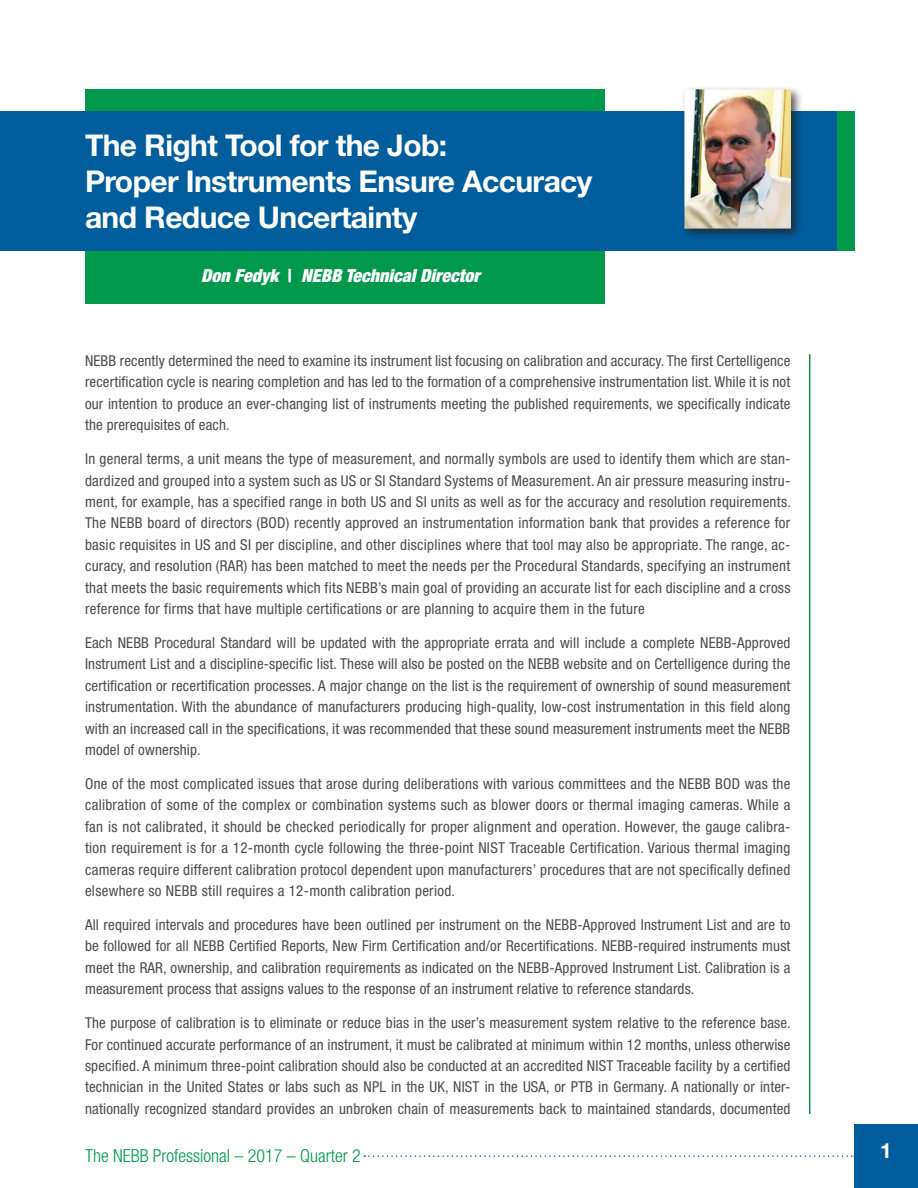
<style>
.page{position:relative;width:918px;height:1188px;background:#fff}
.page>*{position:absolute;margin:0;border:0;box-sizing:border-box;transform-origin:0 0}
.t1{font:700 30px/36px "Helvetica Neue";letter-spacing:-.02em;color:#fff}
.t2{font:700 21px "Helvetica Neue";color:#fff}
.t3{font:300 condensed 18px "Helvetica Neue";color:#00994c}
.t4{font:italic 900 condensed 18px "Helvetica Neue";color:#fff}
.t5{font:condensed 15px/21.3px "Helvetica Neue";letter-spacing:.01em;color:#4b4c4d;text-align:justify}
.s1{font-style:normal}
</style>
<div class="page">
<div style="left:854px;top:1124px;width:64px;height:64px;background:#005d9c"></div>
<svg style="left:364px;top:1155px;width:490px;height:2px"></svg>
<hr style="left:809px;top:354px;width:1px;height:760px;background:#00994c">
<div style="left:85px;top:89px;width:520px;height:215px;background:#00994c"></div>
<div style="left:0;top:111px;width:838px;height:139px;background:#005d9c"></div>
<div style="left:838px;top:111px;width:17px;height:139px;background:#00994c"></div>
<div style="left:681px;top:86px;width:122px;height:155px;background:#231f20;opacity:.75"></div>
<img style="left:684px;top:89px;width:106px;height:140px">
<h1 class="t1" style="left:85px;top:126px;width:509px">The Right Tool for the Job:<br>Proper Instruments Ensure Accuracy and Reduce Uncertainty</h1>
<p class="t4" style="left:201px;top:265px;width:280px">Don Fedyk <span class="s1">|</span> NEBB Technical Director</p>
<p class="t5" style="left:85px;top:350px;width:707px">NEBB recently determined the need to examine its instrument list focusing on calibration and accuracy. The first Certelligence recertification cycle is nearing completion and has led to the formation of a comprehensive instrumentation list. While it is not our intention to produce an ever-changing list of instruments meeting the published requirements, we specifically indicate the prerequisites of each.</p>
<p class="t5" style="left:85px;top:448px;width:708px">In general terms, a unit means the type of measurement, and normally symbols are used to identify them which are stan&shy;dardized and grouped into a system such as US or SI Standard Systems of Measurement. An air pressure measuring instru&shy;ment, for example, has a specified range in both US and SI units as well as for the accuracy and resolution requirements.<br>The NEBB board of directors (BOD) recently approved an instrumentation information bank that provides a reference for basic requisites in US and SI per discipline, and other disciplines where that tool may also be appropriate. The range, ac&shy;curacy, and resolution (RAR) has been matched to meet the needs per the Procedural Standards, specifying an instrument that meets the basic requirements which fits NEBB’s main goal of providing an accurate list for each discipline and a cross reference for firms that have multiple certifications or are planning to acquire them in the future</p>
<p class="t5" style="left:85px;top:632px;width:707px">Each NEBB Procedural Standard will be updated with the appropriate errata and will include a complete NEBB-Approved Instrument List and a discipline-specific list. These will also be posted on the NEBB website and on Certelligence during the certification or recertification processes. A major change on the list is the requirement of ownership of sound measurement instrumentation. With the abundance of manufacturers producing high-quality, low-cost instrumentation in this field along with an increased call in the specifications, it was recommended that these sound measurement instruments meet the NEBB model of ownership.</p>
<p class="t5" style="left:85px;top:773px;width:707px">One of the most complicated issues that arose during deliberations with various committees and the NEBB BOD was the calibration of some of the complex or combination systems such as blower doors or thermal imaging cameras. While a fan is not calibrated, it should be checked periodically for proper alignment and operation. However, the gauge calibra&shy;tion requirement is for a 12-month cycle following the three-point NIST Traceable Certification. Various thermal imaging cameras require different calibration protocol dependent upon manufacturers’ procedures that are not specifically defined elsewhere so NEBB still requires a 12-month calibration period.</p>
<p class="t5" style="left:85px;top:914px;width:707px">All required intervals and procedures have been outlined per instrument on the NEBB-Approved Instrument List and are to be followed for all NEBB Certified Reports, New Firm Certification and/or Recertifications. NEBB-required instruments must meet the RAR, ownership, and calibration requirements as indicated on the NEBB-Approved Instrument List. Calibration is a measurement process that assigns values to the response of an instrument relative to reference standards.</p>
<p class="t5" style="left:85px;top:1012px;width:707px">The purpose of calibration is to eliminate or reduce bias in the user’s measurement system relative to the reference base.<br>For continued accurate performance of an instrument, it must be calibrated at minimum within 12 months, unless otherwise specified. A minimum three-point calibration should also be conducted at an accredited NIST Traceable facility by a certified technician in the United States or labs such as NPL in the UK, NIST in the USA, or PTB in Germany. A nationally or inter&shy;nationally recognized standard provides an unbroken chain of measurements back to maintained standards, documented</p>
<p class="t3" style="left:85px;top:1146px;width:277px">The NEBB Professional – 2017 – Quarter 2</p>
<h2 class="t2" style="left:880px;top:1138px;width:13px">1</h2>
</div>
